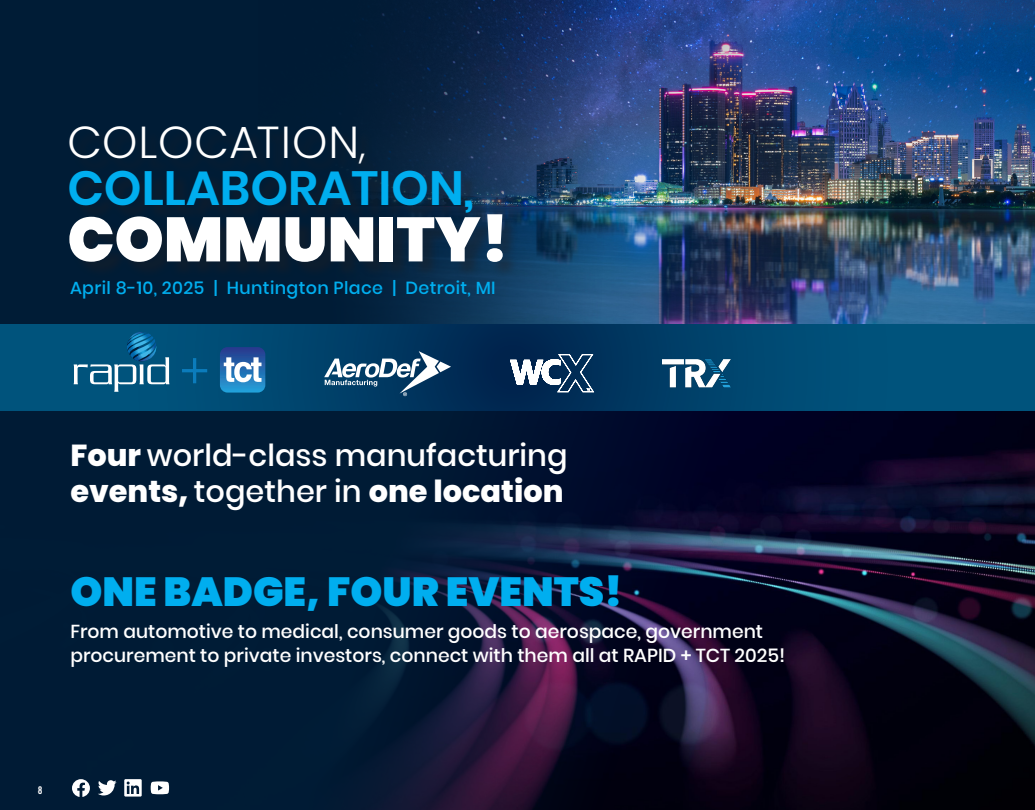
<style>
.page{position:relative;width:1035px;height:810px;background:#fff}
.page>*{position:absolute;margin:0;border:0;box-sizing:border-box;transform-origin:0 0}
.t1{font:900 62.5px "Poppins";color:#fff}
.t2{font:600 48px "Poppins";color:#00aeef}
.t3{font:300 44.88px "Poppins";letter-spacing:.02em;color:#fff}
.t4{font:900 40.62px "Poppins";color:#00aeef}
.t5{font:500 30.38px/36.8px "Poppins";color:#fff}
.t6{font:500 18.75px/23.8px "Poppins";color:#fff}
.t7{font:500 17.5px "Poppins";letter-spacing:.02em;color:#00aeef}
.Speaker_Title{font:10.62px "Trade Gothic LT Std Bd Cn 20";color:#fff}
.s1{font-size:37.88px}
.s2{font-weight:800}
</style>
<div class="page">
<img style="left:0;top:410px;width:1035px;height:400px">
<svg style="left:151px;top:781px;width:18px;height:13px"></svg>
<svg style="left:72px;top:779px;width:18px;height:18px"></svg>
<svg style="left:124px;top:779px;width:18px;height:18px"></svg>
<svg style="left:98px;top:780px;width:19px;height:15px"></svg>
<div style="left:0;top:0;width:1035px;height:361px;background:#001c36"></div>
<img style="left:371px;top:0;width:664px;height:324px">
<svg style="left:0;top:324px;width:1035px;height:86px;background:#00456e"></svg>
<svg style="left:324px;top:351px;width:127px;height:45px"></svg>
<svg style="left:510px;top:354px;width:84px;height:38px"></svg>
<svg style="left:220px;top:347px;width:45px;height:46px"></svg>
<svg style="left:182px;top:358px;width:25px;height:25px"></svg>
<svg style="left:74px;top:332px;width:95px;height:60px;background:#266f93"></svg>
<img style="left:662px;top:356px;width:69px;height:32px">
<div style="left:72px;top:129px;width:447px;height:150px;background:#231f20;opacity:.37"></div>
<p class="t3" style="left:68px;top:116px;width:300px">COLOCATION<span class="s1">,</span></p>
<p class="t2" style="left:68px;top:160px;width:408px">COLLABORATION,</p>
<p class="t1" style="left:68px;top:203px;width:443px">COMMUNITY!</p>
<p class="t7" style="left:70px;top:277px;width:427px">April 8-10, 2025 | Huntington Place | Detroit, MI</p>
<p class="t5" style="left:70px;top:437px;width:499px"><span class="s2">Four</span> world-class manufacturing <span class="s2">events,</span> together in <span class="s2">one location</span></p>
<p class="t4" style="left:70px;top:569px;width:554px">ONE BADGE, FOUR EVENTS!</p>
<p class="t6" style="left:70px;top:620px;width:716px">From automotive to medical, consumer goods to aerospace, government procurement to private investors, connect with them all at RAPID + TCT 2025!</p>
<p class="Speaker_Title" style="left:38px;top:784px;width:6px">8</p>
</div>
